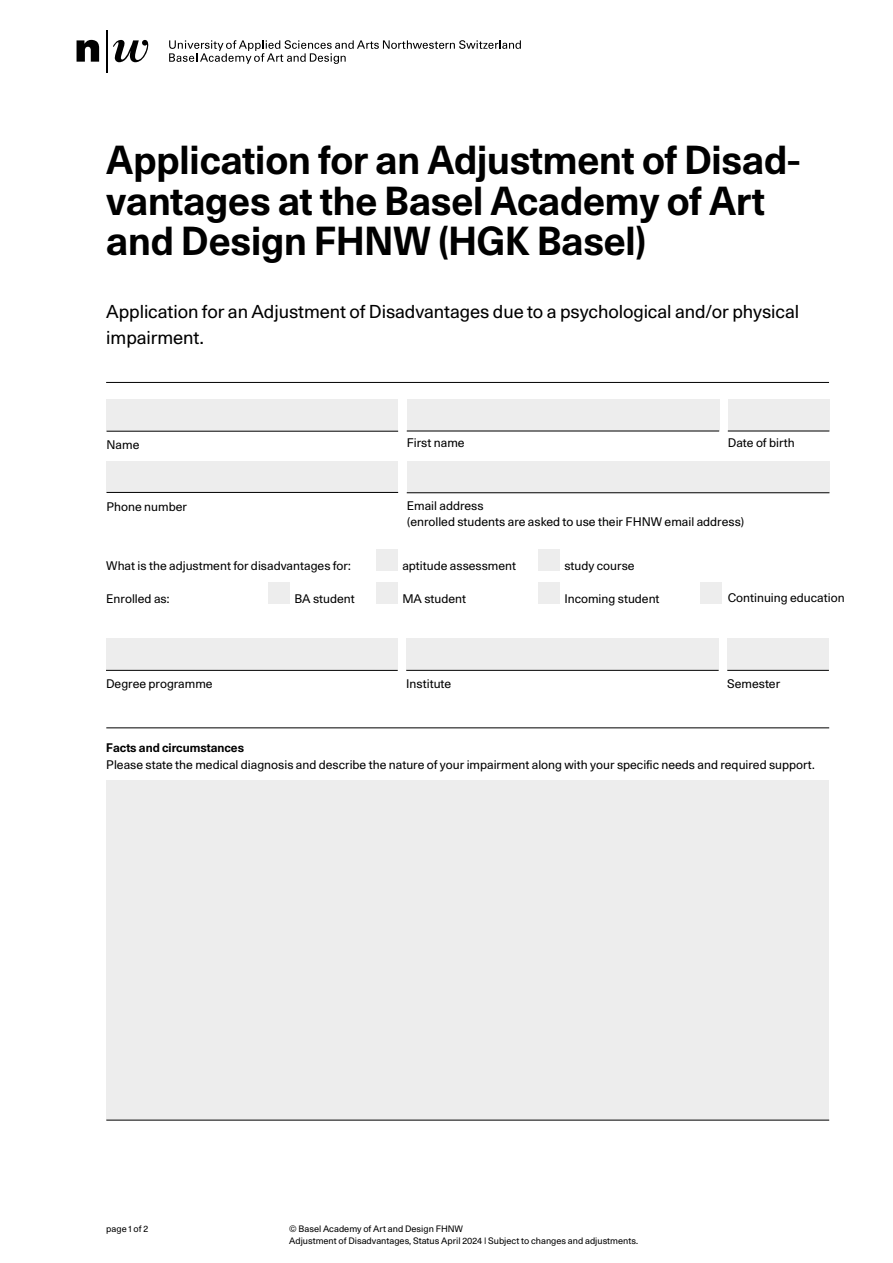
<style>
.page{position:relative;width:893px;height:1263px;background:#fff}
.page>*{position:absolute;margin:0;border:0;box-sizing:border-box;transform-origin:0 0}
.t1{font:700 39px/40.5px "Unica 77 LL";letter-spacing:-.005em;color:#000}
.t2{font:18px/25.5px "Unica 77 LL";letter-spacing:-.005em;color:#000}
.t3{font:12px/16.5px "Unica 77 LL";color:#000}
.t4{font:700 12px "Unica 77 LL";color:#000}
.t5{font:9px/12px "Unica 77 LL";color:#000}
</style>
<div class="page">
<hr style="left:106px;top:30px;width:2px;height:42px;background:#000">
<svg style="left:77px;top:40px;width:22px;height:22px"></svg>
<svg style="left:113px;top:40px;width:36px;height:22px"></svg>
<svg style="left:169px;top:40px;width:352px;height:24px"></svg>
<div style="left:376px;top:549px;width:22px;height:22px;background:#ededed"></div>
<div style="left:538px;top:549px;width:22px;height:22px;background:#ededed"></div>
<div style="left:268px;top:582px;width:22px;height:22px;background:#ededed"></div>
<div style="left:376px;top:582px;width:22px;height:22px;background:#ededed"></div>
<div style="left:538px;top:582px;width:22px;height:22px;background:#ededed"></div>
<div style="left:700px;top:582px;width:22px;height:22px;background:#ededed"></div>
<div style="left:106px;top:780px;width:723px;height:340px;background:#ededed"></div>
<hr style="left:106px;top:1120px;width:723px;height:1px;background:#000">
<hr style="left:106px;top:382px;width:723px;height:1px;background:#000">
<hr style="left:106px;top:727px;width:723px;height:1px;background:#000">
<div style="left:107px;top:400px;width:291px;height:31px;background:#ededed"></div>
<hr style="left:107px;top:431px;width:291px;height:1px;background:#000">
<div style="left:407px;top:400px;width:312px;height:31px;background:#ededed"></div>
<hr style="left:407px;top:431px;width:312px;height:1px;background:#000">
<div style="left:728px;top:400px;width:101px;height:31px;background:#ededed"></div>
<hr style="left:728px;top:431px;width:101px;height:1px;background:#000">
<div style="left:107px;top:461px;width:291px;height:32px;background:#ededed"></div>
<hr style="left:107px;top:492px;width:291px;height:1px;background:#000">
<div style="left:407px;top:461px;width:422px;height:32px;background:#ededed"></div>
<hr style="left:407px;top:492px;width:422px;height:1px;background:#000">
<div style="left:106px;top:639px;width:292px;height:31px;background:#ededed"></div>
<hr style="left:106px;top:670px;width:292px;height:1px;background:#000">
<div style="left:406px;top:639px;width:313px;height:31px;background:#ededed"></div>
<hr style="left:406px;top:670px;width:313px;height:1px;background:#000">
<div style="left:727px;top:639px;width:102px;height:31px;background:#ededed"></div>
<hr style="left:727px;top:670px;width:102px;height:1px;background:#000">
<h1 class="t1" style="left:106px;top:138px;width:696px">Application for an Adjustment of Disad&shy;vantages at the Basel Academy of Art and Design FHNW (HGK Basel)</h1>
<h2 class="t2" style="left:106px;top:298px;width:694px">Application for an Adjustment of Disadvantages due to a psychological and/or physical impairment.</h2>
<p class="t3" style="left:107px;top:436px;width:34px">Name</p>
<p class="t3" style="left:407px;top:434px;width:59px">First name</p>
<p class="t3" style="left:728px;top:434px;width:68px">Date of birth</p>
<p class="t3" style="left:107px;top:497px;width:82px">Phone number</p>
<p class="t3" style="left:407px;top:497px;width:339px">Email address<br>(enrolled students are asked to use their FHNW email address)</p>
<p class="t3" style="left:106px;top:556px;width:246px">What is the adjustment for disadvantages for:</p>
<p class="t3" style="left:402px;top:556px;width:115px">aptitude assessment</p>
<p class="t3" style="left:564px;top:556px;width:72px">study course</p>
<p class="t3" style="left:106px;top:589px;width:65px">Enrolled as:</p>
<p class="t3" style="left:294px;top:589px;width:62px">BA student</p>
<p class="t3" style="left:402px;top:589px;width:65px">MA student</p>
<p class="t3" style="left:564px;top:589px;width:97px">Incoming student</p>
<p class="t3" style="left:728px;top:589px;width:118px">Continuing education</p>
<p class="t3" style="left:106px;top:674px;width:108px">Degree programme</p>
<p class="t3" style="left:406px;top:674px;width:46px">Institute</p>
<p class="t3" style="left:727px;top:674px;width:54px">Semester</p>
<p class="t4" style="left:106px;top:739px;width:139px">Facts and circumstances</p>
<p class="t3" style="left:106px;top:756px;width:710px">Please state the medical diagnosis and describe the nature of your impairment along with your specific needs and required support.</p>
<p class="t5" style="left:106px;top:1222px;width:43px">page 1 of 2</p>
<p class="t5" style="left:289px;top:1222px;width:350px">© Basel Academy of Art and Design FHNW<br>Adjustment of Disadvantages, Status April 2024 | Subject to changes and adjustments.</p>
</div>
